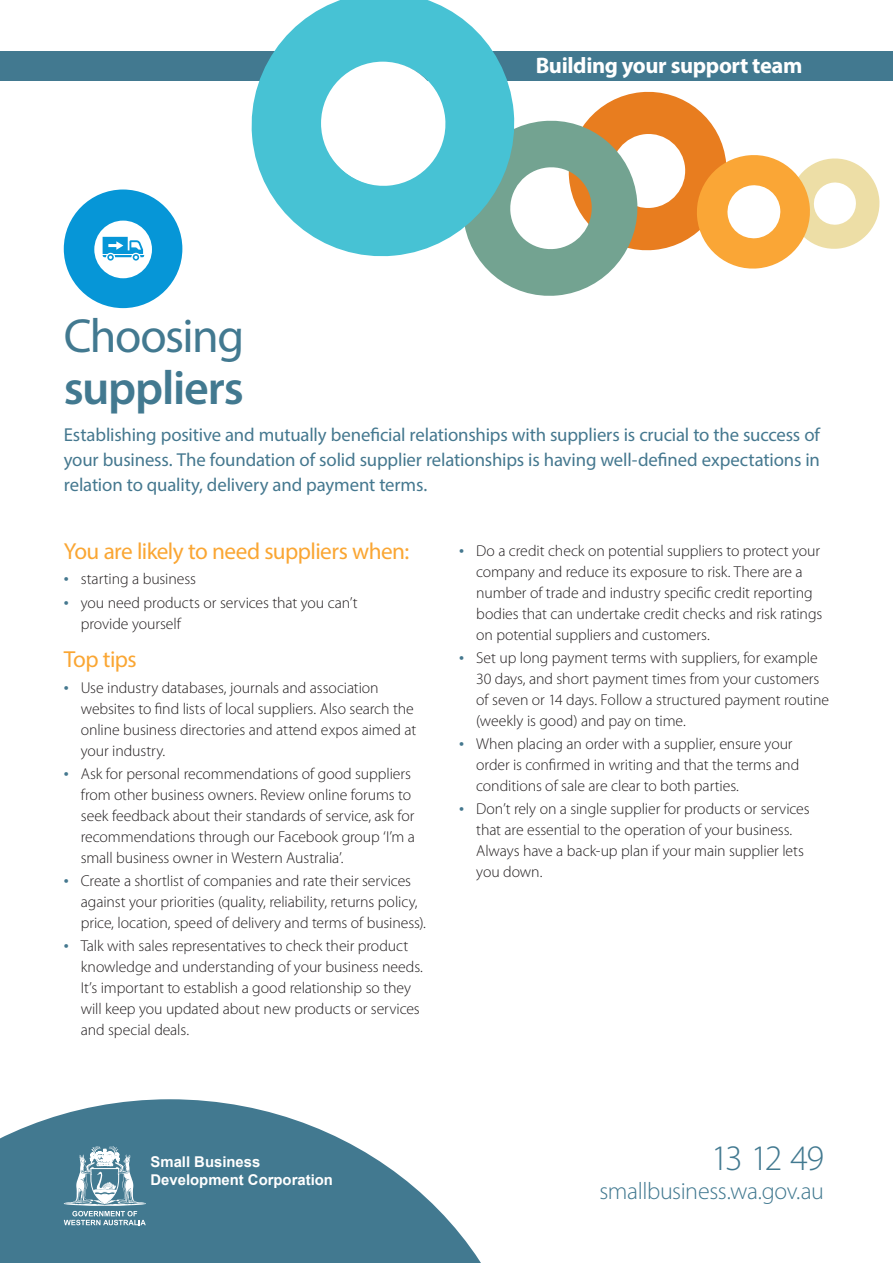
<style>
.page{position:relative;width:893px;height:1263px;background:#fff}
.page>*{position:absolute;margin:0;border:0;box-sizing:border-box;transform-origin:0 0}
._1__Header__L1{font:600 48px/52.5px "Myriad Pro";letter-spacing:-.025em;color:#427990}
.t1{font:300 36px "Myriad Pro";color:#427990}
.t2{font:300 24px "Myriad Pro";letter-spacing:-.015em;color:#427990}
._2__Subheader__L2{font:23.25px "Myriad Pro";letter-spacing:-.025em;color:#faa633}
.t3{font:700 22.5px "Myriad Pro";letter-spacing:-.015em;color:#fff}
._4__Intro_Copy{font:18.75px/24.8px "Myriad Pro";letter-spacing:-.01em;color:#45788f;text-align:justify}
._6__Bullets_L1{font:300 15.75px/21px "Myriad Pro";letter-spacing:-.005em;color:#231f20}
._6__Bullets_L1__last{font:300 15.75px/21px "Myriad Pro";letter-spacing:-.005em;color:#231f20}
.t4{font:700 14.85px/17.9px "Arial";color:#fff}
.s1{font-weight:400}
.s2{font-weight:400;font-stretch:condensed;font-size:19.5px;color:#45788f}
</style>
<div class="page">
<div style="left:0;top:51px;width:893px;height:30px;background:#427990"></div>
<svg style="left:481px;top:91px;width:399px;height:205px"></svg>
<svg style="left:251px;top:0;width:269px;height:262px;fill:#47c2d4"></svg>
<div style="left:321px;top:62px;width:123px;height:123px;background:#fff;border-radius:50%"></div>
<svg style="left:0;top:1099px;width:481px;height:164px;fill:#427990"></svg>
<svg style="left:64px;top:1146px;width:82px;height:79px;background:#769eaf"></svg>
<div style="left:64px;top:189px;width:118px;height:119px;background:#0696d7;border-radius:50%"></div>
<div style="left:94px;top:221px;width:58px;height:57px;background:#fff;border-radius:50%"></div>
<svg style="left:102px;top:237px;width:42px;height:24px"></svg>
<h1 class="_1__Header__L1" style="left:64px;top:310px;width:182px"><span class="s1">Choosing </span>suppliers</h1>
<p class="t3" style="left:536px;top:51px;width:268px">Building your support team</p>
<p class="_4__Intro_Copy" style="left:64px;top:422px;width:758px">Establishing positive and mutually beneficial relationships with suppliers is crucial to the success of your business. The foundation of solid supplier relationships is having well-defined expectations in relation to quality, delivery and payment terms.</p>
<h2 class="_2__Subheader__L2" style="left:64px;top:537px;width:347px">You are likely to need suppliers when:</h2>
<p class="_6__Bullets_L1" style="left:64px;top:568px;width:134px"><span class="s2">•</span> starting a business</p>
<p class="_6__Bullets_L1" style="left:81px;top:592px;width:278px;text-indent:-17px"><span class="s2">•</span> you need products or services that you can’t provide yourself</p>
<h2 class="_2__Subheader__L2" style="left:64px;top:645px;width:74px">Top tips</h2>
<p class="_6__Bullets_L1" style="left:81px;top:677px;width:337px;text-indent:-17px"><span class="s2">•</span> Use industry databases, journals and association websites to find lists of local suppliers. Also search the online business directories and attend expos aimed at your industry.</p>
<p class="_6__Bullets_L1" style="left:81px;top:763px;width:336px;text-indent:-17px"><span class="s2">•</span> Ask for personal recommendations of good suppliers from other business owners. Review online forums to seek feedback about their standards of service, ask for recommendations through our Facebook group ‘I’m a small business owner in Western Australia’.</p>
<p class="_6__Bullets_L1__last" style="left:81px;top:870px;width:346px;text-indent:-17px"><span class="s2">•</span> Create a shortlist of companies and rate their services against your priorities (quality, reliability, returns policy, price, location, speed of delivery and terms of business).</p>
<p class="_6__Bullets_L1" style="left:81px;top:935px;width:344px;text-indent:-17px"><span class="s2">•</span> Talk with sales representatives to check their product knowledge and understanding of your business needs.<br>It’s important to establish a good relationship so they will keep you updated about new products or services and special deals.</p>
<p class="_6__Bullets_L1" style="left:476px;top:540px;width:347px;text-indent:-17px"><span class="s2">•</span> Do a credit check on potential suppliers to protect your company and reduce its exposure to risk. There are a number of trade and industry specific credit reporting bodies that can undertake credit checks and risk ratings on potential suppliers and customers.</p>
<p class="_6__Bullets_L1" style="left:476px;top:647px;width:354px;text-indent:-17px"><span class="s2">•</span> Set up long payment terms with suppliers, for example 30 days, and short payment times from your customers of seven or 14 days. Follow a structured payment routine (weekly is good) and pay on time.</p>
<p class="_6__Bullets_L1" style="left:476px;top:733px;width:324px;text-indent:-17px"><span class="s2">•</span> When placing an order with a supplier, ensure your order is confirmed in writing and that the terms and conditions of sale are clear to both parties.</p>
<p class="_6__Bullets_L1" style="left:476px;top:798px;width:335px;text-indent:-17px"><span class="s2">•</span> Don’t rely on a single supplier for products or services that are essential to the operation of your business.<br>Always have a back-up plan if your main supplier lets you down.</p>
<p class="t4" style="left:151px;top:1153px;width:184px">Small Business<br>Development Corporation</p>
<p class="t1" style="left:711px;top:1136px;width:114px">13 12 49</p>
<p class="t2" style="left:599px;top:1176px;width:226px">smallbusiness.wa.gov.au</p>
</div>
